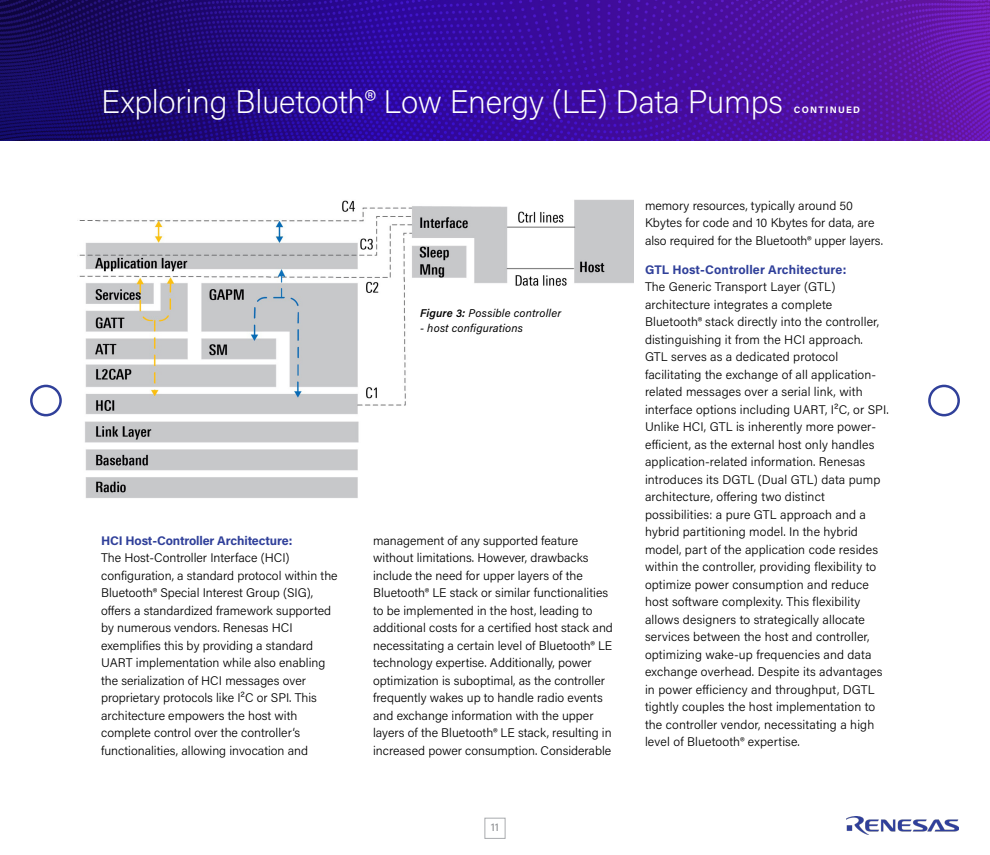
<style>
.page{position:relative;width:990px;height:855px;background:#fff}
.page>*{position:absolute;margin:0;border:0;box-sizing:border-box;transform-origin:0 0}
.t1{font:200 32.5px "Acumin Pro";letter-spacing:-.01em;color:#fff}
.t2{font:300 12.5px/17.5px "Acumin Pro";letter-spacing:.005em;color:#000}
.t3{font:700 12.5px "Acumin Pro";color:#30409a}
.t4{font:italic 11.25px "Acumin Pro";letter-spacing:.015em;color:#000}
.t5{font:500 11.25px "Acumin Pro";color:#939598}
.t6{font:700 9.38px "Acumin Pro";letter-spacing:.14em;color:#fff}
.s1{font-weight:600}
</style>
<div class="page">
<div style="left:485px;top:818px;width:20px;height:21px;border:1px solid #a9abae"></div>
<div style="left:30px;top:385px;width:32px;height:31px;border:2px solid #30409a;border-radius:50%"></div>
<img style="left:847px;top:816px;width:111px;height:18px">
<div style="left:928px;top:385px;width:32px;height:31px;border:2px solid #30409a;border-radius:50%"></div>
<img style="left:0;top:0;width:990px;height:141px">
<img style="left:79px;top:200px;width:554px;height:298px">
<h1 class="t1" style="left:101px;top:80px;width:684px">Exploring Bluetooth® Low Energy (LE) Data Pumps</h1>
<p class="t6" style="left:794px;top:103px;width:68px">CONTINUED</p>
<p class="t3" style="left:101px;top:532px;width:193px">HCI Host-Controller Architecture:</p>
<p class="t2" style="left:101px;top:549px;width:238px">The Host-Controller Interface (HCI) configuration, a standard protocol within the Bluetooth® Special Interest Group (SIG), offers a standardized framework supported by numerous vendors. Renesas HCI exemplifies this by providing a standard UART implementation while also enabling the serialization of HCI messages over proprietary protocols like I²C or SPI. This architecture empowers the host with complete control over the controller‘s functionalities, allowing invocation and</p>
<p class="t4" style="left:420px;top:305px;width:143px"><span class="s1">Figure 3:</span> Possible controller</p>
<p class="t4" style="left:420px;top:320px;width:104px">- host configurations</p>
<p class="t2" style="left:373px;top:531px;width:241px">management of any supported feature without limitations. However, drawbacks include the need for upper layers of the Bluetooth® LE stack or similar functionalities to be implemented in the host, leading to additional costs for a certified host stack and necessitating a certain level of Bluetooth® LE technology expertise. Additionally, power optimization is suboptimal, as the controller frequently wakes up to handle radio events and exchange information with the upper layers of the Bluetooth® LE stack, resulting in increased power consumption. Considerable</p>
<p class="t5" style="left:491px;top:820px;width:10px">11</p>
<p class="t2" style="left:645px;top:196px;width:240px">memory resources, typically around 50<br>Kbytes for code and 10 Kbytes for data, are also required for the Bluetooth® upper layers.</p>
<p class="t3" style="left:645px;top:261px;width:203px">GTL Host-Controller Architecture:</p>
<p class="t2" style="left:645px;top:278px;width:245px">The Generic Transport Layer (GTL) architecture integrates a complete Bluetooth® stack directly into the controller, distinguishing it from the HCI approach.<br>GTL serves as a dedicated protocol facilitating the exchange of all application&shy;related messages over a serial link, with interface options including UART, I²C, or SPI.<br>Unlike HCI, GTL is inherently more power&shy;efficient, as the external host only handles application-related information. Renesas introduces its DGTL (Dual GTL) data pump architecture, offering two distinct possibilities: a pure GTL approach and a hybrid partitioning model. In the hybrid model, part of the application code resides within the controller, providing flexibility to optimize power consumption and reduce host software complexity. This flexibility allows designers to strategically allocate services between the host and controller, optimizing wake-up frequencies and data exchange overhead. Despite its advantages in power efficiency and throughput, DGTL tightly couples the host implementation to the controller vendor, necessitating a high level of Bluetooth® expertise.</p>
</div>
